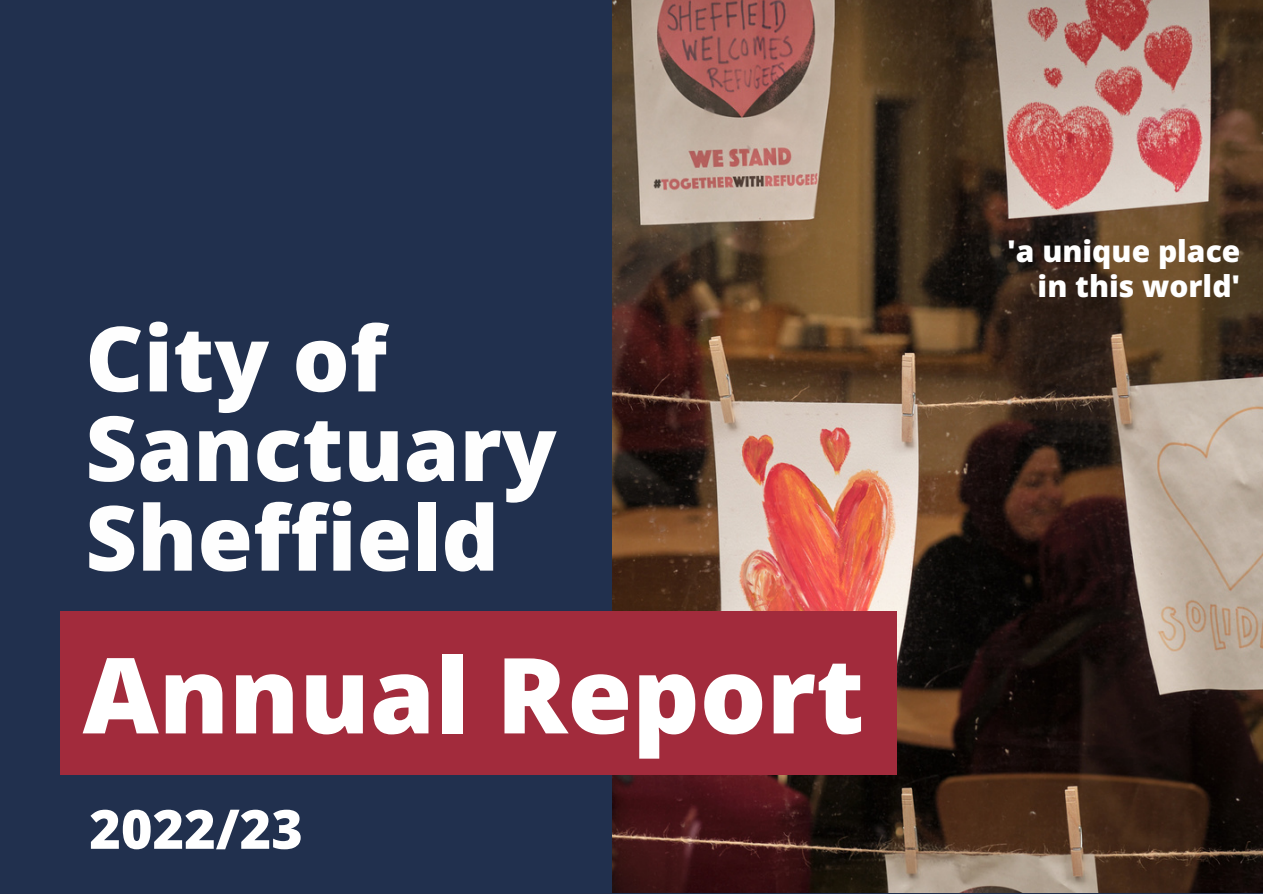
<style>
.page{position:relative;width:1263px;height:894px;background:#fff}
.page>*{position:absolute;margin:0;border:0;box-sizing:border-box;transform-origin:0 0}
.t1{font:800 105px "Open Sans";color:#fff}
.t2{font:800 89.85px/89.6px "Open Sans";color:#fefefe}
.t3{font:800 54px "Open Sans";color:#fff}
.t4{font:800 30px/34.8px "Open Sans";color:#fff;text-align:right}
</style>
<div class="page">
<div style="left:0;top:0;width:1263px;height:893px;background:#21304e"></div>
<img style="left:612px;top:0;width:651px;height:892px">
<div style="left:60px;top:611px;width:837px;height:163px;background:#a22b3c"></div>
<h2 class="t2" style="left:85px;top:311px;width:473px">City of<br>Sanctuary<br>Sheffield</h2>
<h1 class="t1" style="left:83px;top:621px;width:783px">Annual Report</h1>
<h3 class="t3" style="left:89px;top:790px;width:215px">2022/23</h3>
<p class="t4" style="left:1007px;top:232px;width:235px">'a unique place in this world'</p>
</div>
